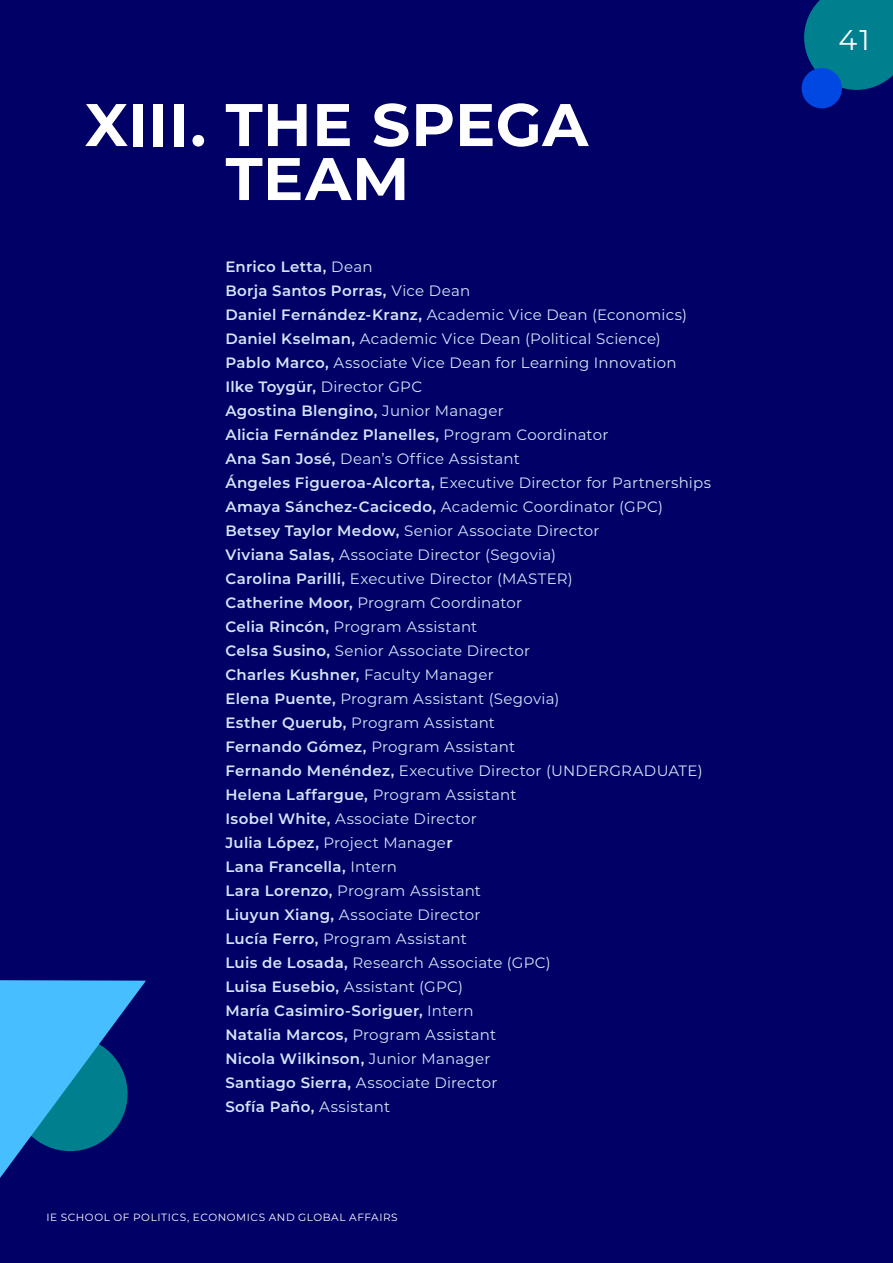
<style>
.page{position:relative;width:893px;height:1263px;background:#006}
.page>*{position:absolute;margin:0;border:0;box-sizing:border-box;transform-origin:0 0}
.t1{font:700 60px/54px "Montserrat";letter-spacing:.01em;color:#fff}
.t2{font:28.5px "Montserrat";color:#fff}
.t3{font:15px/24px "Montserrat";letter-spacing:.015em;color:#d4e5f7}
.t4{font:10.5px "Montserrat";letter-spacing:.055em;color:#fff}
.s1{font-weight:600}
</style>
<div class="page">
<svg style="left:804px;top:0;width:89px;height:90px;background:#00768c"></svg>
<div style="left:802px;top:68px;width:40px;height:40px;background:#0048e1;border-radius:50%"></div>
<svg style="left:0;top:980px;width:146px;height:198px;background:#2279ba"></svg>
<h1 class="t1" style="left:226px;top:95px;width:364px;text-indent:-141px">XIII. THE SPEGA<br>TEAM</h1>
<p class="t3" style="left:225px;top:254px;width:487px"><span class="s1">Enrico Letta,</span> Dean<br><span class="s1">Borja Santos Porras,</span> Vice Dean<br><span class="s1">Daniel Fernández-Kranz,</span> Academic Vice Dean (Economics)<br><span class="s1">Daniel Kselman,</span> Academic Vice Dean (Political Science)<br><span class="s1">Pablo Marco,</span> Associate Vice Dean for Learning Innovation<br><span class="s1">Ilke Toygür,</span> Director GPC<br><span class="s1">Agostina Blengino,</span> Junior Manager<br><span class="s1">Alicia Fernández Planelles,</span> Program Coordinator<br><span class="s1">Ana San José,</span> Dean’s Office Assistant<br><span class="s1">Ángeles Figueroa-Alcorta,</span> Executive Director for Partnerships <span class="s1">Amaya Sánchez-Cacicedo,</span> Academic Coordinator (GPC)<br><span class="s1">Betsey Taylor Medow,</span> Senior Associate Director<br><span class="s1">Viviana Salas,</span> Associate Director (Segovia)<br><span class="s1">Carolina Parilli,</span> Executive Director (MASTER)<br><span class="s1">Catherine Moor,</span> Program Coordinator<br><span class="s1">Celia Rincón,</span> Program Assistant<br><span class="s1">Celsa Susino,</span> Senior Associate Director<br><span class="s1">Charles Kushner,</span> Faculty Manager<br><span class="s1">Elena Puente,</span> Program Assistant (Segovia)<br><span class="s1">Esther Querub,</span> Program Assistant<br><span class="s1">Fernando Gómez,</span> Program Assistant<br><span class="s1">Fernando Menéndez,</span> Executive Director (UNDERGRADUATE)<br><span class="s1">Helena Laffargue,</span> Program Assistant<br><span class="s1">Isobel White,</span> Associate Director<br><span class="s1">Julia López,</span> Project Manage<span class="s1">r<br>Lana Francella,</span> Intern<br><span class="s1">Lara Lorenzo,</span> Program Assistant<br><span class="s1">Liuyun Xiang,</span> Associate Director<br><span class="s1">Lucía Ferro,</span> Program Assistant<br><span class="s1">Luis de Losada,</span> Research Associate (GPC)<br><span class="s1">Luisa Eusebio,</span> Assistant (GPC)<br><span class="s1">María Casimiro-Soriguer,</span> Intern<br><span class="s1">Natalia Marcos,</span> Program Assistant<br><span class="s1">Nicola Wilkinson,</span> Junior Manager<br><span class="s1">Santiago Sierra,</span> Associate Director<br><span class="s1">Sofía Paño,</span> Assistant</p>
<p class="t4" style="left:46px;top:1210px;width:353px">IE SCHOOL OF POLITICS, ECONOMICS AND GLOBAL AFFAIRS</p>
<h2 class="t2" style="left:838px;top:20px;width:33px">41</h2>
</div>
